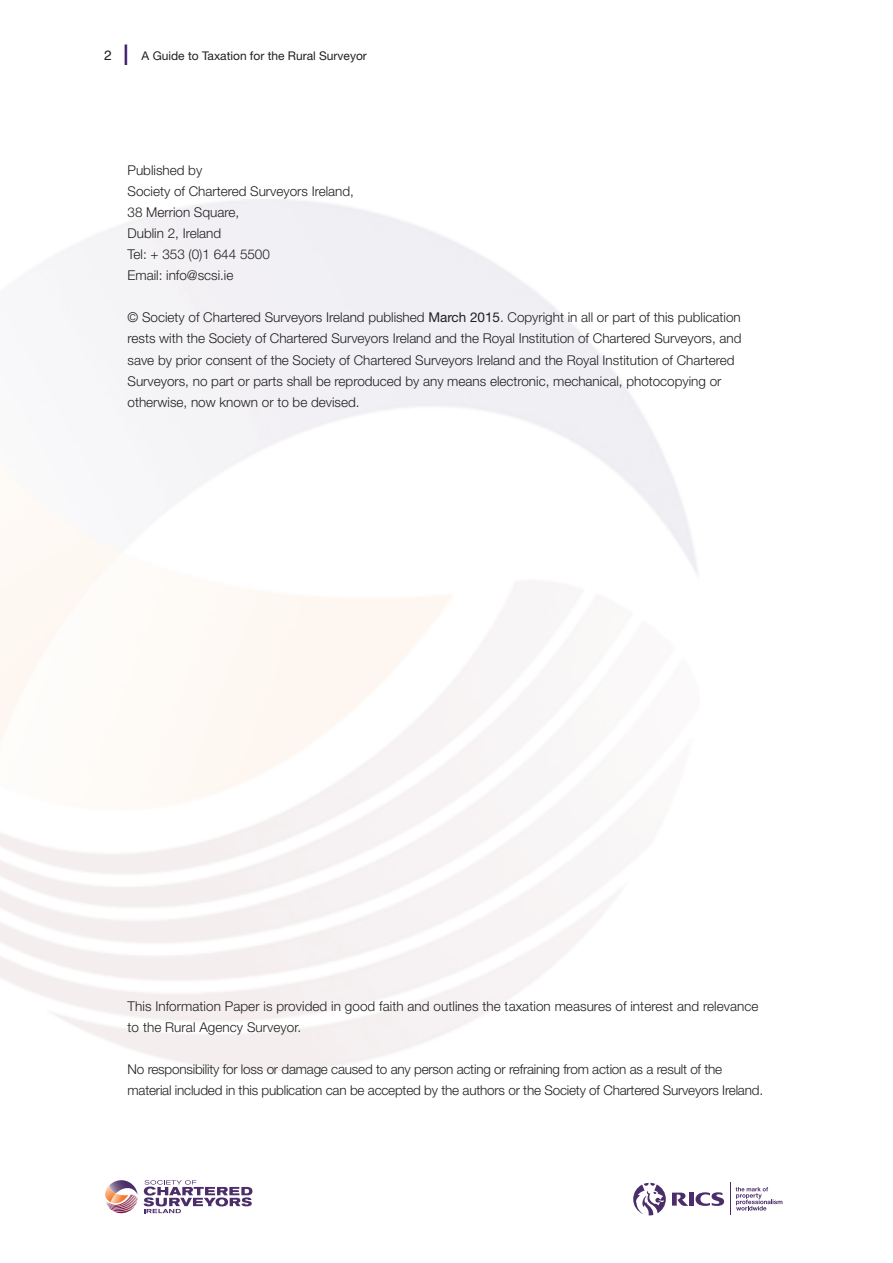
<style>
.page{position:relative;width:893px;height:1263px;background:#fff}
.page>*{position:absolute;margin:0;border:0;box-sizing:border-box;transform-origin:0 0}
.t1{font:300 13.5px/21px "Helvetica Neue";color:#231f20}
.t2{font:13.5px "Helvetica";color:#231f20}
.t3{font:12px "Helvetica Neue";color:#231f20}
.s1{font-size:28.5px;color:#3e1d6b}
.s2{font-weight:400}
</style>
<div class="page">
<svg style="left:105px;top:1180px;width:33px;height:34px"></svg>
<svg style="left:144px;top:1180px;width:108px;height:33px"></svg>
<svg style="left:695px;top:1192px;width:29px;height:14px"></svg>
<div style="left:689px;top:1192px;width:5px;height:13px;background:#4a2d69"></div>
<svg style="left:672px;top:1192px;width:16px;height:14px"></svg>
<svg style="left:633px;top:1183px;width:33px;height:32px"></svg>
<hr style="left:730px;top:1182px;width:1px;height:33px;background:#4a2d69">
<svg style="left:736px;top:1187px;width:46px;height:23px"></svg>
<p class="t2" style="left:104px;top:49px;width:28px">2 <span class="s1">|</span></p>
<p class="t3" style="left:142px;top:51px;width:227px">A Guide to Taxation for the Rural Surveyor</p>
<p class="t1" style="left:128px;top:161px;width:228px">Published by<br>Society of Chartered Surveyors Ireland,<br>38 Merrion Square,<br>Dublin 2, Ireland<br>Tel: + 353 (0)1 644 5500<br>Email: info@scsi.ie</p>
<p class="t1" style="left:128px;top:308px;width:615px">© Society of Chartered Surveyors Ireland published <span class="s2">March 2015</span>. Copyright in all or part of this publication rests with the Society of Chartered Surveyors Ireland and the Royal Institution of Chartered Surveyors, and save by prior consent of the Society of Chartered Surveyors Ireland and the Royal Institution of Chartered Surveyors, no part or parts shall be reproduced by any means electronic, mechanical, photocopying or otherwise, now known or to be devised.</p>
<p class="t1" style="left:128px;top:997px;width:632px">This Information Paper is provided in good faith and outlines the taxation measures of interest and relevance to the Rural Agency Surveyor.</p>
<p class="t1" style="left:128px;top:1060px;width:637px">No responsibility for loss or damage caused to any person acting or refraining from action as a result of the material included in this publication can be accepted by the authors or the Society of Chartered Surveyors Ireland.</p>
</div>
